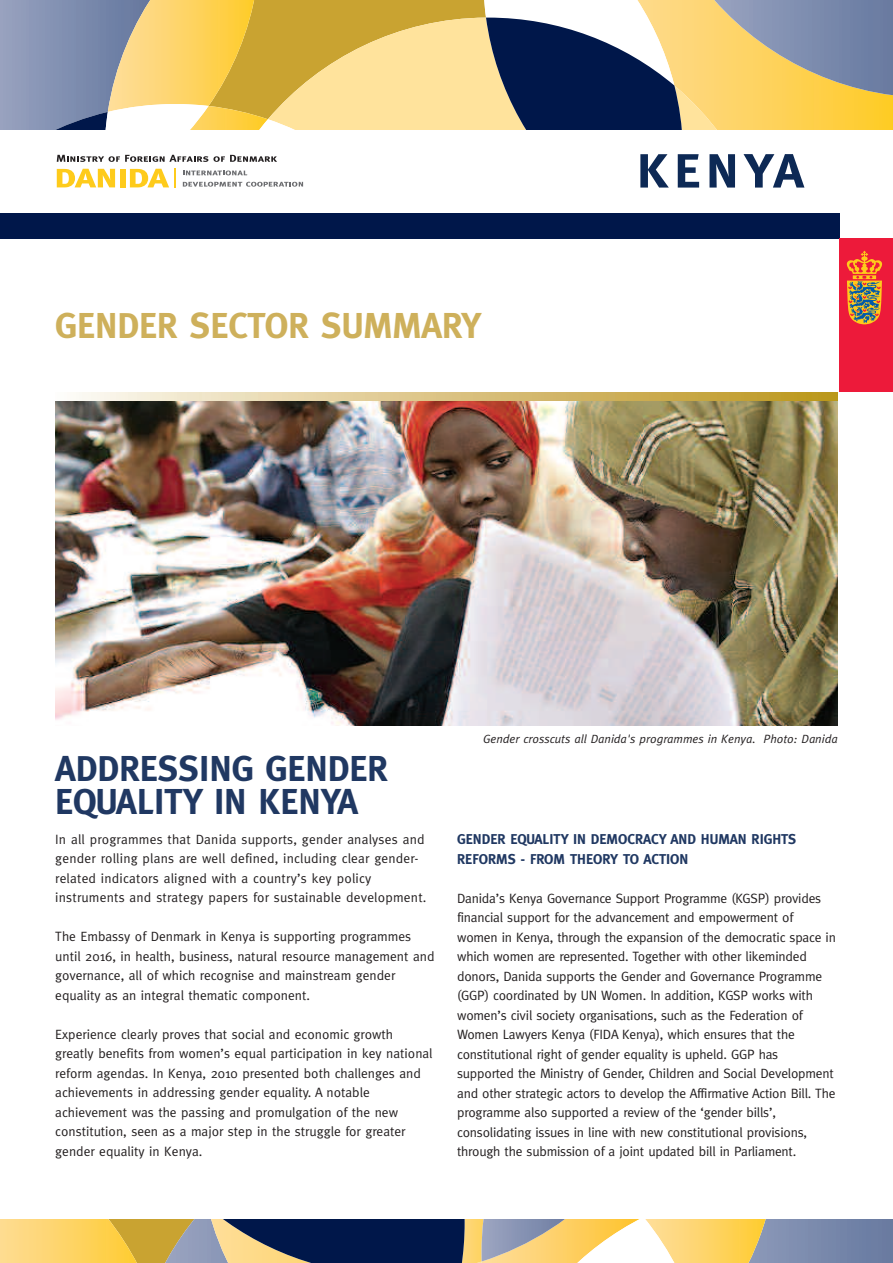
<style>
.page{position:relative;width:893px;height:1263px;background:#fff}
.page>*{position:absolute;margin:0;border:0;box-sizing:border-box;transform-origin:0 0}
.t1{font:700 48px "Meta";letter-spacing:.1em;color:#0d2955;scale:1.1 1}
.t2{font:700 36px/33px "Meta";color:#203862}
.t3{font:700 36px "Meta";color:#ceb05b}
.t4{font:700 14.25px/19.5px "Meta";color:#203862}
.t5{font:13.5px/19.5px "Meta";letter-spacing:-.015em;color:#231f20}
.t6{font:13.5px/19.5px "Meta";letter-spacing:.015em;color:#231f20}
.t7{font:italic 12px "Meta";color:#231f20}
</style>
<div class="page">
<div style="left:0;top:213px;width:839px;height:26px;background:#00174a"></div>
<div style="left:839px;top:239px;width:54px;height:153px;background:#ed1a3a"></div>
<svg style="left:846px;top:251px;width:37px;height:73px"></svg>
<svg style="left:57px;top:169px;width:58px;height:18px"></svg>
<div style="left:120px;top:169px;width:6px;height:18px;background:#fecb1b"></div>
<svg style="left:130px;top:168px;width:45px;height:20px"></svg>
<svg style="left:57px;top:155px;width:220px;height:7px"></svg>
<svg style="left:183px;top:171px;width:64px;height:4px"></svg>
<svg style="left:183px;top:182px;width:120px;height:5px"></svg>
<svg style="left:0;top:0;width:893px;height:129px"></svg>
<svg style="left:0;top:1220px;width:893px;height:43px"></svg>
<img style="left:55px;top:401px;width:783px;height:325px">
<svg style="left:76px;top:392px;width:762px;height:9px"></svg>
<h2 class="t3" style="left:55px;top:304px;width:427px">GENDER SECTOR SUMMARY</h2>
<h1 class="t1" style="left:637px;top:143px;width:153px">KENYA</h1>
<h2 class="t2" style="left:55px;top:751px;width:334px">ADDRESSING GENDER<br>EQUALITY IN KENYA</h2>
<p class="t6" style="left:55px;top:829px;width:373px">In all programmes that Danida supports, gender analyses and gender rolling plans are well defined, including clear gender&shy;related indicators aligned with a country’s key policy instruments and strategy papers for sustainable development.</p>
<p class="t5" style="left:55px;top:927px;width:381px">The Embassy of Denmark in Kenya is supporting programmes until 2016, in health, business, natural resource management and governance, all of which recognise and mainstream gender equality as an integral thematic component.</p>
<p class="t5" style="left:55px;top:1024px;width:379px">Experience clearly proves that social and economic growth greatly benefits from women’s equal participation in key national reform agendas. In Kenya, 2010 presented both challenges and achievements in addressing gender equality. A notable achievement was the passing and promulgation of the new constitution, seen as a major step in the struggle for greater gender equality in Kenya.</p>
<p class="t7" style="left:483px;top:732px;width:356px">Gender crosscuts all Danida's programmes in Kenya. Photo: Danida</p>
<p class="t4" style="left:457px;top:830px;width:341px">GENDER EQUALITY IN DEMOCRACY AND HUMAN RIGHTS<br>REFORMS - FROM THEORY TO ACTION</p>
<p class="t5" style="left:457px;top:888px;width:380px">Danida’s Kenya Governance Support Programme (KGSP) provides financial support for the advancement and empowerment of women in Kenya, through the expansion of the democratic space in which women are represented. Together with other likeminded donors, Danida supports the Gender and Governance Programme (GGP) coordinated by UN Women. In addition, KGSP works with women’s civil society organisations, such as the Federation of Women Lawyers Kenya (FIDA Kenya), which ensures that the constitutional right of gender equality is upheld. GGP has supported the Ministry of Gender, Children and Social Development and other strategic actors to develop the Affirmative Action Bill. The programme also supported a review of the ‘gender bills’, consolidating issues in line with new constitutional provisions, through the submission of a joint updated bill in Parliament.</p>
</div>
